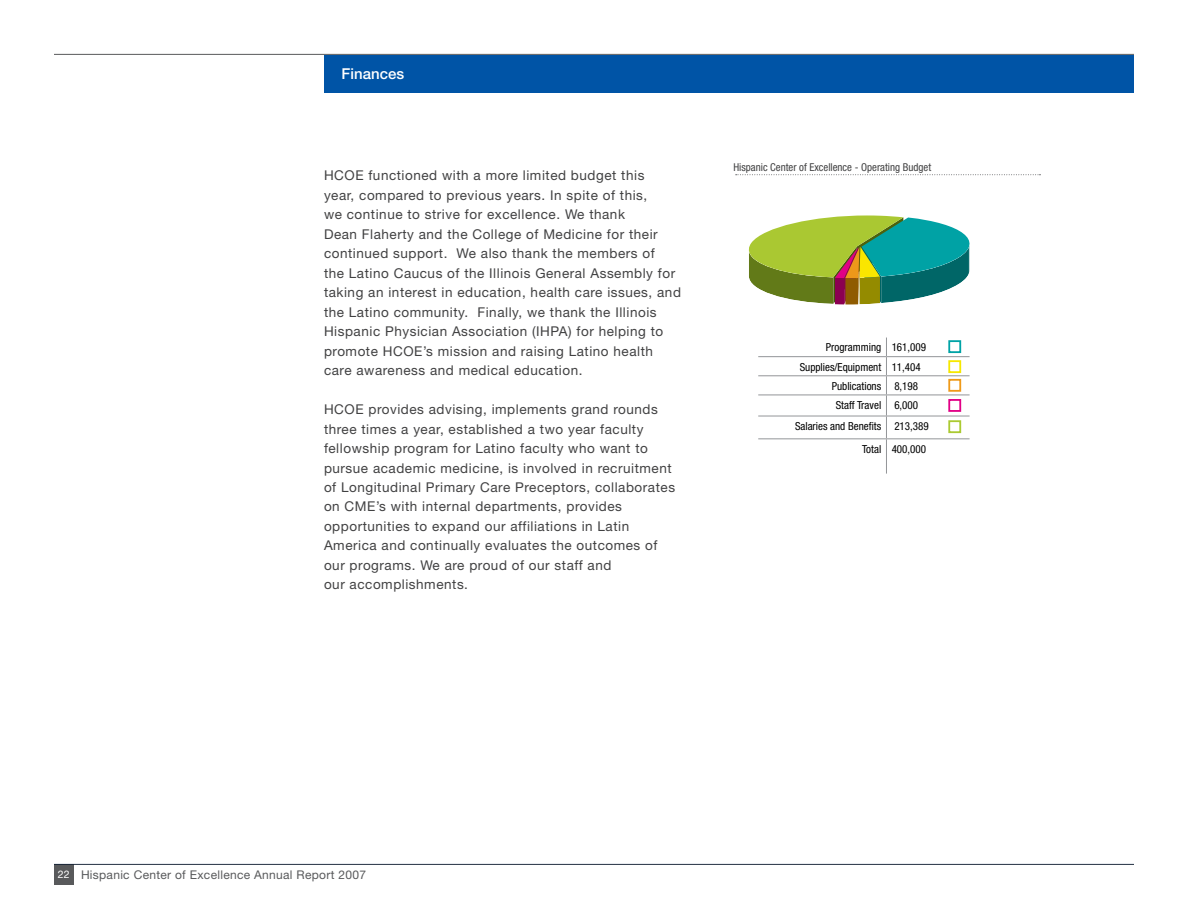
<style>
.page{position:relative;width:1188px;height:918px;background:#fff}
.page>*{position:absolute;margin:0;border:0;box-sizing:border-box;transform-origin:0 0}
.t1{font:500 15px "Helvetica Neue";color:#fff}
.t2{font:13.5px/19.5px "Helvetica Neue";letter-spacing:.04em;color:#414142}
.t3{font:12px "Helvetica Neue";letter-spacing:.025em;color:#58595b}
.t4{font:condensed 11.1px/22.8px "Helvetica Neue";color:#000;text-align:right}
.t5{font:condensed 10.8px "Helvetica Neue";color:#414142}
.s1{font-size:10.5px;color:#fff}
</style>
<div class="page">
<div style="left:54px;top:864px;width:19px;height:20px;background:#58595b"></div>
<div style="left:52px;top:861px;width:1083px;height:5px;background:#002b64;opacity:.75"></div>
<svg style="left:748px;top:215px;width:222px;height:90px"></svg>
<svg style="left:758px;top:338px;width:212px;height:102px"></svg>
<hr style="left:758px;top:438px;width:128px;height:1px;background:#939598">
<hr style="left:886px;top:438px;width:84px;height:1px;background:#939598">
<hr style="left:886px;top:439px;width:1px;height:35px;background:#939598">
<div style="left:948px;top:420px;width:13px;height:13px;border:2px solid #abca32"></div>
<div style="left:948px;top:360px;width:13px;height:13px;border:2px solid #f6e800"></div>
<div style="left:948px;top:379px;width:13px;height:13px;border:2px solid #ef9a1a"></div>
<div style="left:948px;top:399px;width:13px;height:13px;border:2px solid #e20086"></div>
<div style="left:948px;top:340px;width:13px;height:13px;border:2px solid #00a3a6"></div>
<svg style="left:736px;top:174px;width:304px;height:1px"></svg>
<hr style="left:54px;top:54px;width:1080px;height:1px;background:#58595b">
<div style="left:324px;top:55px;width:810px;height:37px;background:#0054a6"></div>
<p class="t1" style="left:342px;top:65px;width:64px">Finances</p>
<p class="t2" style="left:324px;top:165px;width:359px">HCOE functioned with a more limited budget this<br>year, compared to previous years. In spite of this,<br>we continue to strive for excellence. We thank<br>Dean Flaherty and the College of Medicine for their continued support. We also thank the members of<br>the Latino Caucus of the Illinois General Assembly for taking an interest in education, health care issues, and the Latino community. Finally, we thank the Illinois Hispanic Physician Association (IHPA) for helping to promote HCOE’s mission and raising Latino health care awareness and medical education.</p>
<p class="t2" style="left:324px;top:399px;width:353px">HCOE provides advising, implements grand rounds three times a year, established a two year faculty fellowship program for Latino faculty who want to pursue academic medicine, is involved in recruitment of Longitudinal Primary Care Preceptors, collaborates on CME’s with internal departments, provides opportunities to expand our affiliations in Latin America and continually evaluates the outcomes of our programs. We are proud of our staff and<br>our accomplishments.</p>
<p class="t5" style="left:734px;top:160px;width:199px">Hispanic Center of Excellence - Operating Budget</p>
<p class="t4" style="left:826px;top:336px;width:102px">Programming 161,009</p>
<p class="t4" style="left:800px;top:355px;width:123px">Supplies/Equipment 11,404</p>
<p class="t4" style="left:832px;top:374px;width:88px">Publications 8,198</p>
<p class="t4" style="left:836px;top:393px;width:84px">Staff Travel 6,000</p>
<p class="t4" style="left:795px;top:415px;width:135px">Salaries and Benefits 213,389<br>Total 400,000</p>
<p class="t3" style="left:58px;top:868px;width:310px"><span class="s1">22</span> Hispanic Center of Excellence Annual Report 2007</p>
</div>
